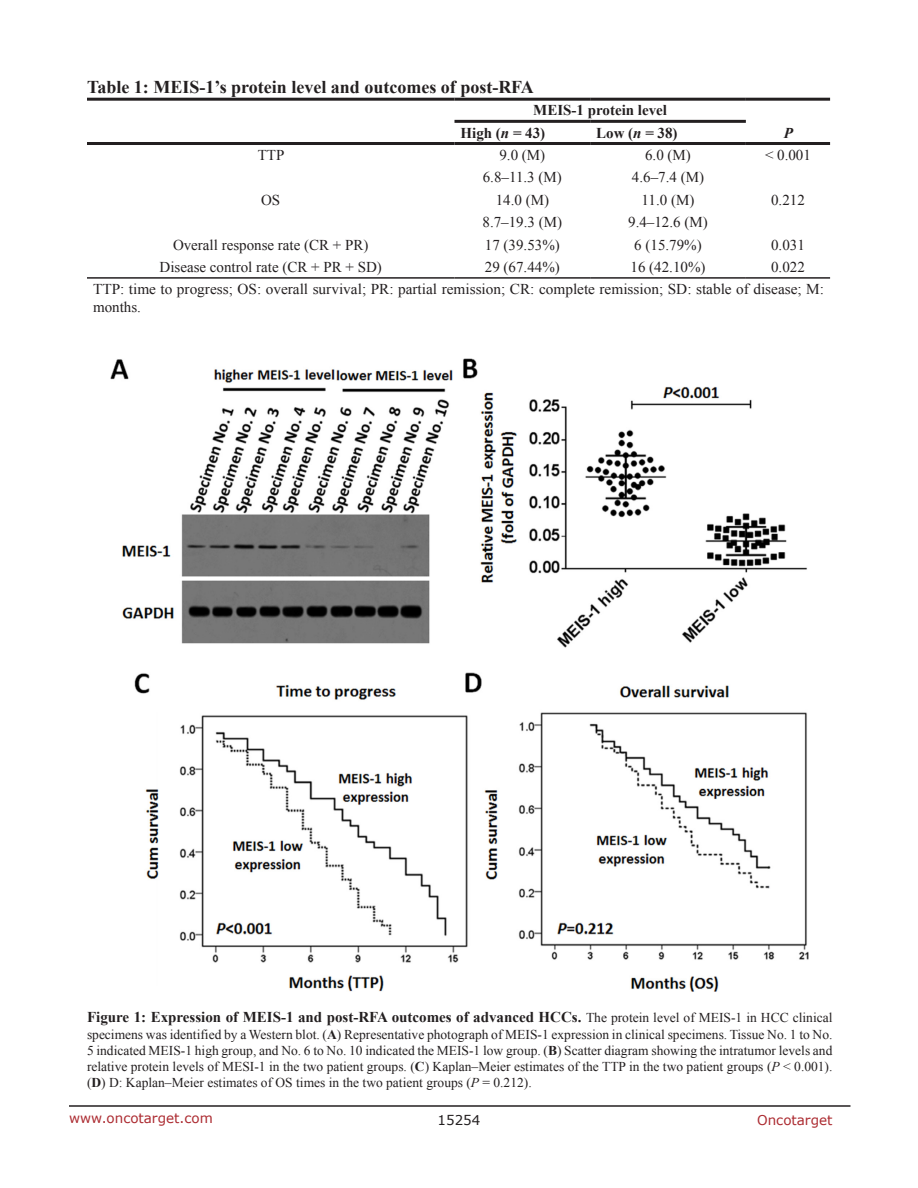
<style>
.page{position:relative;width:918px;height:1188px;background:#fff}
.page>*{position:absolute;margin:0;border:0;box-sizing:border-box;transform-origin:0 0}
.TableHeading{font:700 18px "Times New Roman";color:#231f20}
.TableText{font:15px/18px "Times New Roman";color:#231f20}
.FigureText{font:700 15px "Times New Roman";color:#231f20}
.TableText-2{font:700 15px "Times New Roman";color:#231f20}
.TableText-3{font:italic 700 15px "Times New Roman";color:#231f20}
.FigureText-2{font:13.5px/16.2px "Times New Roman";color:#231f20;text-align:justify}
.t1{font:13.5px "Verdana";color:#ac2b31}
.t2{font:13.5px "Verdana";color:#231f20}
.s1{font-style:italic}
.s2{font-weight:400;font-size:13.5px}
.s3{font-weight:700}
</style>
<div class="page">
<hr style="left:69px;top:1105px;width:781px;height:2px;background:#231f20">
<hr style="left:87px;top:98px;width:367px;height:3px;background:#231f20">
<hr style="left:454px;top:98px;width:136px;height:3px;background:#231f20">
<hr style="left:590px;top:98px;width:156px;height:3px;background:#231f20">
<hr style="left:746px;top:98px;width:84px;height:3px;background:#231f20">
<hr style="left:87px;top:142px;width:367px;height:3px;background:#231f20">
<hr style="left:454px;top:142px;width:136px;height:3px;background:#231f20">
<hr style="left:590px;top:142px;width:156px;height:3px;background:#231f20">
<hr style="left:746px;top:142px;width:84px;height:3px;background:#231f20">
<hr style="left:87px;top:277px;width:367px;height:2px;background:#231f20">
<hr style="left:454px;top:277px;width:136px;height:2px;background:#231f20">
<hr style="left:590px;top:277px;width:156px;height:2px;background:#231f20">
<hr style="left:746px;top:277px;width:84px;height:2px;background:#231f20">
<hr style="left:454px;top:120px;width:136px;height:3px;background:#231f20">
<hr style="left:590px;top:120px;width:156px;height:3px;background:#231f20">
<img style="left:111px;top:358px;width:698px;height:633px">
<p class="TableHeading" style="left:87px;top:75px;width:448px">Table 1: MEIS-1’s protein level and outcomes of post-RFA</p>
<p class="TableText-2" style="left:533px;top:100px;width:135px">MEIS-1 protein level</p>
<p class="TableText-2" style="left:460px;top:122px;width:86px">High (<span class="s1">n</span> = 43)</p>
<p class="TableText-2" style="left:596px;top:122px;width:83px">Low (<span class="s1">n</span> = 38)</p>
<p class="TableText-3" style="left:784px;top:122px;width:11px">P</p>
<p class="TableText" style="left:258px;top:146px;width:28px">TTP</p>
<p class="TableText" style="left:499px;top:146px;width:47px">9.0 (M)</p>
<p class="TableText" style="left:645px;top:146px;width:47px">6.0 (M)</p>
<p class="TableText" style="left:765px;top:146px;width:47px">&lt; 0.001</p>
<p class="TableText" style="left:483px;top:168px;width:81px">6.8–11.3 (M)</p>
<p class="TableText" style="left:632px;top:168px;width:74px">4.6–7.4 (M)</p>
<p class="TableText" style="left:261px;top:190px;width:21px">OS</p>
<p class="TableText" style="left:496px;top:190px;width:55px">14.0 (M)</p>
<p class="TableText" style="left:642px;top:190px;width:54px">11.0 (M)</p>
<p class="TableText" style="left:771px;top:190px;width:35px">0.212</p>
<p class="TableText" style="left:483px;top:213px;width:81px">8.7–19.3 (M)</p>
<p class="TableText" style="left:628px;top:213px;width:81px">9.4–12.6 (M)</p>
<p class="TableText" style="left:173px;top:235px;width:197px">Overall response rate (CR + PR)</p>
<p class="TableText" style="left:485px;top:235px;width:76px">17 (39.53%)</p>
<p class="TableText" style="left:634px;top:235px;width:69px">6 (15.79%)</p>
<p class="TableText" style="left:771px;top:235px;width:35px">0.031</p>
<p class="TableText" style="left:160px;top:258px;width:224px">Disease control rate (CR + PR + SD)</p>
<p class="TableText" style="left:485px;top:258px;width:76px">29 (67.44%)</p>
<p class="TableText" style="left:631px;top:258px;width:76px">16 (42.10%)</p>
<p class="TableText" style="left:771px;top:258px;width:35px">0.022</p>
<p class="TableText" style="left:93px;top:280px;width:733px">TTP: time to progress; OS: overall survival; PR: partial remission; CR: complete remission; SD: stable of disease; M: months.</p>
<p class="FigureText" style="left:87px;top:1007px;width:747px">Figure 1: Expression of MEIS-1 and post-RFA outcomes of advanced HCCs. <span class="s2">The protein level of MEIS-1 in HCC clinical</span></p>
<p class="FigureText-2" style="left:87px;top:1026px;width:747px">specimens was identified by a Western blot. (<span class="s3">A</span>) Representative photograph of MEIS-1 expression in clinical specimens. Tissue No. 1 to No.<br>5 indicated MEIS-1 high group, and No. 6 to No. 10 indicated the MEIS-1 low group. (<span class="s3">B</span>) Scatter diagram showing the intratumor levels and relative protein levels of MESI-1 in the two patient groups. (<span class="s3">C</span>) Kaplan–Meier estimates of the TTP in the two patient groups (<span class="s1">P</span> &lt; 0.001). (<span class="s3">D</span>) D: Kaplan–Meier estimates of OS times in the two patient groups (<span class="s1">P</span> = 0.212).</p>
<p class="t1" style="left:69px;top:1109px;width:145px">www.oncotarget.com</p>
<p class="t2" style="left:438px;top:1111px;width:44px">15254</p>
<p class="t1" style="left:757px;top:1111px;width:77px">Oncotarget</p>
</div>
